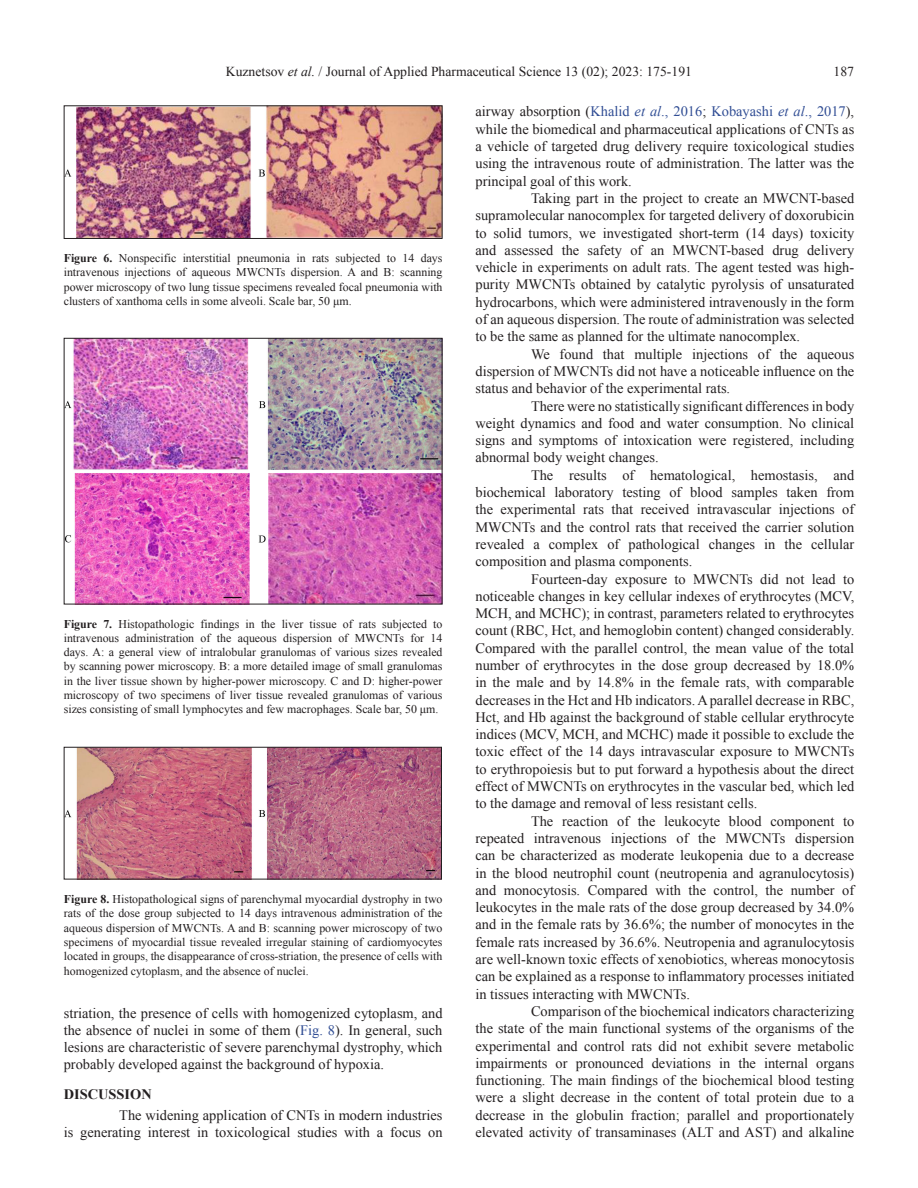
<style>
.page{position:relative;width:918px;height:1188px;background:#fff}
.page>*{position:absolute;margin:0;border:0;box-sizing:border-box;transform-origin:0 0}
.Para_Indent{font:14.4px/17.2px "Times New Roman";color:#231f20;text-align:justify}
.A_Head{font:700 14.4px "Times New Roman";color:#231f20}
.t1{font:13.65px "Times New Roman";color:#231f20}
.Fig_Caption{font:11.85px/14.2px "Times New Roman";color:#231f20;text-align:justify}
.s1{font-style:italic}
.s2{font-weight:700}
.s3{color:#304d94}
.s4{font-style:italic;color:#304d94}
</style>
<div class="page">
<img style="left:66px;top:107px;width:374px;height:130px">
<div style="left:64px;top:105px;width:378px;height:134px;border:1px solid #231f20"></div>
<img style="left:66px;top:340px;width:374px;height:262px">
<div style="left:64px;top:338px;width:378px;height:266px;border:1px solid #231f20"></div>
<img style="left:66px;top:749px;width:374px;height:128px">
<div style="left:64px;top:747px;width:378px;height:132px;border:1px solid #231f20"></div>
<p class="t1" style="left:226px;top:63px;width:468px">Kuznetsov <span class="s1">et al.</span> / Journal of Applied Pharmaceutical Science 13 (02); 2023: 175-191</p>
<p class="t1" style="left:834px;top:63px;width:22px">187</p>
<p class="Fig_Caption" style="left:64px;top:251px;width:380px"><span class="s2">Figure 6.</span> Nonspecific interstitial pneumonia in rats subjected to 14 days intravenous injections of aqueous MWCNTs dispersion. A and B: scanning power microscopy of two lung tissue specimens revealed focal pneumonia with clusters of xanthoma cells in some alveoli. Scale bar, 50 μm.</p>
<p class="Fig_Caption" style="left:64px;top:616px;width:380px"><span class="s2">Figure 7.</span> Histopathologic findings in the liver tissue of rats subjected to intravenous administration of the aqueous dispersion of MWCNTs for 14 days. A: a general view of intralobular granulomas of various sizes revealed by scanning power microscopy. B: a more detailed image of small granulomas in the liver tissue shown by higher-power microscopy. C and D: higher-power microscopy of two specimens of liver tissue revealed granulomas of various sizes consisting of small lymphocytes and few macrophages. Scale bar, 50 μm.</p>
<p class="Fig_Caption" style="left:64px;top:892px;width:380px"><span class="s2">Figure 8.</span> Histopathological signs of parenchymal myocardial dystrophy in two rats of the dose group subjected to 14 days intravenous administration of the aqueous dispersion of MWCNTs. A and B: scanning power microscopy of two specimens of myocardial tissue revealed irregular staining of cardiomyocytes located in groups, the disappearance of cross-striation, the presence of cells with homogenized cytoplasm, and the absence of nuclei.</p>
<p class="Para_Indent" style="left:64px;top:1004px;width:380px">striation, the presence of cells with homogenized cytoplasm, and the absence of nuclei in some of them (<span class="s3">Fig. 8</span>). In general, such lesions are characteristic of severe parenchymal dystrophy, which probably developed against the background of hypoxia.</p>
<p class="A_Head" style="left:64px;top:1084px;width:90px">DISCUSSION</p>
<p class="Para_Indent" style="left:64px;top:1106px;width:380px;text-align:right">The widening application of CNTs in modern industries<br>is generating interest in toxicological studies with a focus on</p>
<p class="Para_Indent" style="left:476px;top:103px;width:380px">airway absorption (<span class="s3">Khalid</span> <span class="s4">et al</span><span class="s3">., 2016</span>; <span class="s3">Kobayashi</span> <span class="s4">et al</span><span class="s3">., 2017</span>), while the biomedical and pharmaceutical applications of CNTs as a vehicle of targeted drug delivery require toxicological studies using the intravenous route of administration. The latter was the principal goal of this work.</p>
<p class="Para_Indent" style="left:476px;top:189px;width:380px;text-indent:56px">Taking part in the project to create an MWCNT-based supramolecular nanocomplex for targeted delivery of doxorubicin to solid tumors, we investigated short-term (14 days) toxicity and assessed the safety of an MWCNT-based drug delivery vehicle in experiments on adult rats. The agent tested was high&shy;purity MWCNTs obtained by catalytic pyrolysis of unsaturated hydrocarbons, which were administered intravenously in the form of an aqueous dispersion. The route of administration was selected to be the same as planned for the ultimate nanocomplex.</p>
<p class="Para_Indent" style="left:476px;top:345px;width:380px;text-indent:56px">We found that multiple injections of the aqueous dispersion of MWCNTs did not have a noticeable influence on the status and behavior of the experimental rats.</p>
<p class="Para_Indent" style="left:476px;top:397px;width:380px;text-indent:56px">There were no statistically significant differences in body weight dynamics and food and water consumption. No clinical signs and symptoms of intoxication were registered, including abnormal body weight changes.</p>
<p class="Para_Indent" style="left:476px;top:466px;width:380px;text-indent:56px">The results of hematological, hemostasis, and biochemical laboratory testing of blood samples taken from the experimental rats that received intravascular injections of MWCNTs and the control rats that received the carrier solution revealed a complex of pathological changes in the cellular composition and plasma components.</p>
<p class="Para_Indent" style="left:476px;top:570px;width:380px;text-indent:56px">Fourteen-day exposure to MWCNTs did not lead to noticeable changes in key cellular indexes of erythrocytes (MCV, MCH, and MCHC); in contrast, parameters related to erythrocytes count (RBC, Hct, and hemoglobin content) changed considerably.<br>Compared with the parallel control, the mean value of the total number of erythrocytes in the dose group decreased by 18.0% in the male and by 14.8% in the female rats, with comparable decreases in the Hct and Hb indicators. A parallel decrease in RBC, Hct, and Hb against the background of stable cellular erythrocyte indices (MCV, MCH, and MCHC) made it possible to exclude the toxic effect of the 14 days intravascular exposure to MWCNTs to erythropoiesis but to put forward a hypothesis about the direct effect of MWCNTs on erythrocytes in the vascular bed, which led to the damage and removal of less resistant cells.</p>
<p class="Para_Indent" style="left:476px;top:812px;width:380px;text-indent:56px">The reaction of the leukocyte blood component to repeated intravenous injections of the MWCNTs dispersion can be characterized as moderate leukopenia due to a decrease in the blood neutrophil count (neutropenia and agranulocytosis) and monocytosis. Compared with the control, the number of leukocytes in the male rats of the dose group decreased by 34.0% and in the female rats by 36.6%; the number of monocytes in the female rats increased by 36.6%. Neutropenia and agranulocytosis are well-known toxic effects of xenobiotics, whereas monocytosis can be explained as a response to inflammatory processes initiated in tissues interacting with MWCNTs.</p>
<p class="Para_Indent" style="left:476px;top:1002px;width:380px;text-indent:56px">Comparison of the biochemical indicators characterizing the state of the main functional systems of the organisms of the experimental and control rats did not exhibit severe metabolic impairments or pronounced deviations in the internal organs functioning. The main findings of the biochemical blood testing were a slight decrease in the content of total protein due to a decrease in the globulin fraction; parallel and proportionately elevated activity of transaminases (ALT and AST) and alkaline</p>
</div>
